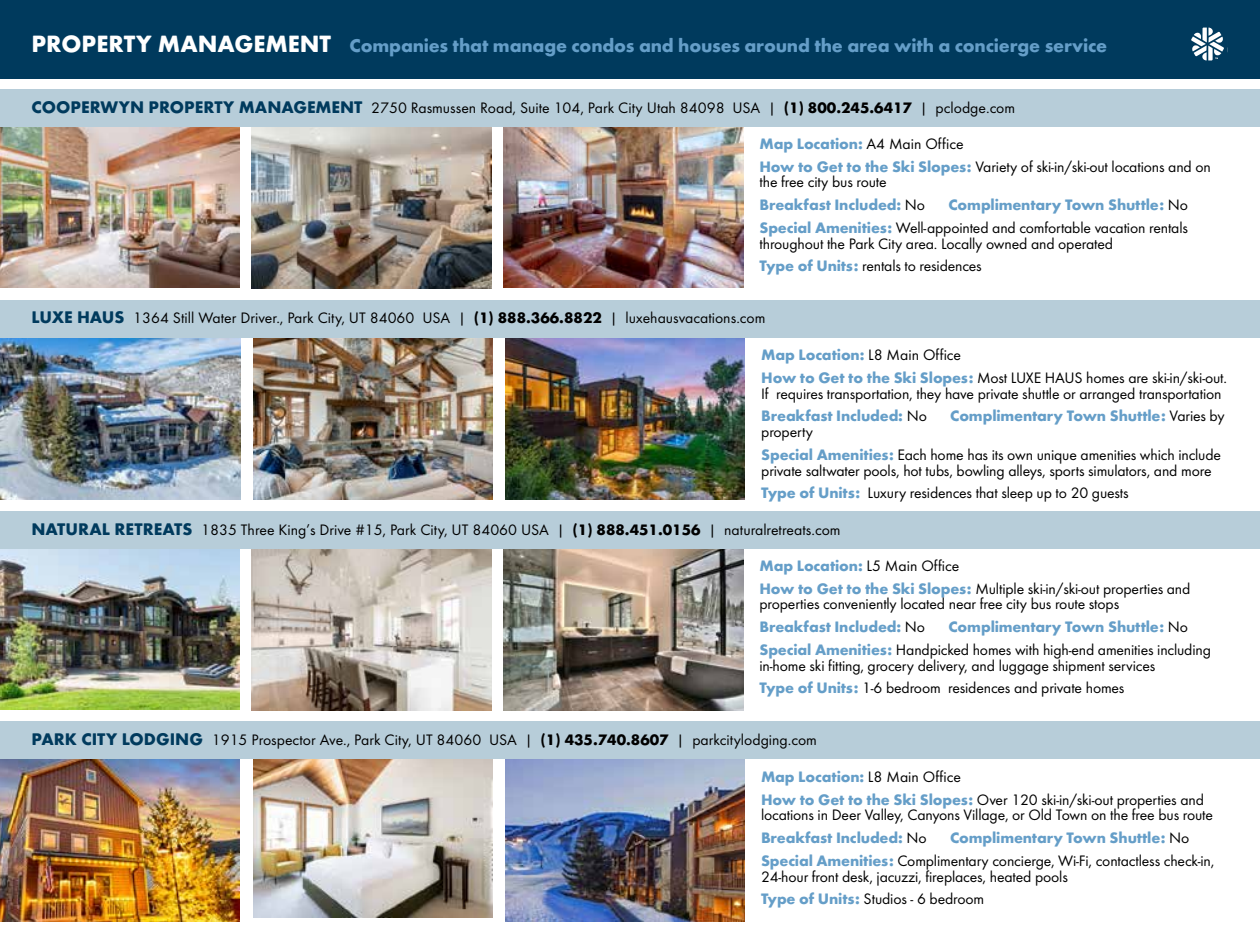
<style>
.page{position:relative;width:1260px;height:945px;background:#fff}
.page>*{position:absolute;margin:0;border:0;box-sizing:border-box;transform-origin:0 0}
.t1{font:700 19.25px "Futura Round";letter-spacing:-.01em;color:#659ec8}
.t2{font:15.75px/22.8px "Futura Round";letter-spacing:-.01em;color:#000}
.t3{font:700 15.75px "Futura Round";letter-spacing:-.01em;color:#659ec8}
.s1{font-size:24.5px;color:#fff}
.s2{font-weight:700;font-size:17.5px;color:#003a5d}
.s3{font-weight:700}
.s4{font-weight:700;color:#659ec8}
.s5{font-weight:400;color:#000}
</style>
<div class="page">
<img style="left:0;top:549px;width:239px;height:161px">
<img style="left:252px;top:549px;width:239px;height:162px">
<img style="left:504px;top:549px;width:239px;height:162px">
<div style="left:0;top:511px;width:1260px;height:38px;background:#b7cdd9"></div>
<div style="left:0;top:0;width:1260px;height:78px;background:#003a5d"></div>
<img style="left:0;top:127px;width:239px;height:161px">
<img style="left:252px;top:127px;width:239px;height:162px">
<img style="left:504px;top:127px;width:239px;height:161px">
<div style="left:0;top:89px;width:1260px;height:38px;background:#b7cdd9"></div>
<img style="left:0;top:338px;width:241px;height:162px">
<img style="left:253px;top:338px;width:240px;height:162px">
<img style="left:505px;top:338px;width:240px;height:162px">
<div style="left:0;top:300px;width:1260px;height:38px;background:#b7cdd9"></div>
<img style="left:0;top:759px;width:239px;height:163px">
<img style="left:253px;top:759px;width:240px;height:158px">
<img style="left:505px;top:759px;width:240px;height:163px">
<div style="left:0;top:722px;width:1260px;height:37px;background:#b7cdd9"></div>
<svg style="left:1191px;top:28px;width:33px;height:32px"></svg>
<p class="t1" style="left:32px;top:31px;width:1077px"><span class="s1">PROPERTY MANAGEMENT</span> Companies that manage condos and houses around the area with a concierge service</p>
<p class="t2" style="left:32px;top:96px;width:985px"><span class="s2">COOPERWYN PROPERTY MANAGEMENT</span> 2750 Rasmussen Road, Suite 104, Park City Utah 84098 USA | <span class="s3">(1) 800.245.6417</span> | pclodge.com</p>
<p class="t2" style="left:760px;top:131px;width:453px"><span class="s4">Map Location:</span> A4 Main Office<br><span class="s4">How to Get to the Ski Slopes:</span> Variety of ski-in/ski-out locations and on</p>
<p class="t2" style="left:760px;top:170px;width:167px">the free city bus route<br><span class="s4">Breakfast Included:</span> No</p>
<p class="t2" style="left:760px;top:192px;width:430px;text-align:right"><span class="s4">Complimentary Town Shuttle:</span> No<br><span class="s4">Special Amenities:</span> Well-appointed and comfortable vacation rentals</p>
<p class="t2" style="left:760px;top:231px;width:355px">throughout the Park City area. Locally owned and operated<br><span class="s4">Type of Units:</span> rentals to residences</p>
<p class="t2" style="left:32px;top:305px;width:736px"><span class="s2">LUXE HAUS</span> 1364 Still Water Driver., Park City, UT 84060 USA | <span class="s3">(1) 888.366.8822</span> | luxehausvacations.com</p>
<p class="t2" style="left:761px;top:342px;width:467px"><span class="s4">Map Location:</span> L8 Main Office<br><span class="s4">How to Get to the Ski Slopes:</span> Most LUXE HAUS homes are ski-in/ski-out.</p>
<p class="t2" style="left:761px;top:381px;width:462px">If requires transportation, they have private shuttle or arranged transportation<br><span class="s4">Breakfast Included:</span> No</p>
<p class="t3" style="left:950px;top:404px;width:276px">Complimentary Town Shuttle: <span class="s5">Varies by</span></p>
<p class="t2" style="left:761px;top:419px;width:461px">property<br><span class="s4">Special Amenities:</span> Each home has its own unique amenities which include</p>
<p class="t2" style="left:761px;top:458px;width:452px">private saltwater pools, hot tubs, bowling alleys, sports simulators, and more<br><span class="s4">Type of Units:</span> Luxury residences that sleep up to 20 guests</p>
<p class="t2" style="left:32px;top:518px;width:811px"><span class="s2">NATURAL RETREATS</span> 1835 Three King’s Drive #15, Park City, UT 84060 USA | <span class="s3">(1) 888.451.0156</span> | naturalretreats.com</p>
<p class="t2" style="left:760px;top:553px;width:432px"><span class="s4">Map Location:</span> L5 Main Office<br><span class="s4">How to Get to the Ski Slopes:</span> Multiple ski-in/ski-out properties and</p>
<p class="t2" style="left:760px;top:592px;width:361px">properties conveniently located near free city bus route stops<br><span class="s4">Breakfast Included:</span> No</p>
<p class="t2" style="left:760px;top:614px;width:453px;text-indent:189px"><span class="s4">Complimentary Town Shuttle:</span> No<br><span class="s4">Special Amenities:</span> Handpicked homes with high-end amenities including</p>
<p class="t2" style="left:760px;top:653px;width:397px">in-home ski fitting, grocery delivery, and luggage shipment services<br><span class="s4">Type of Units:</span> 1-6 bedroom residences and private homes</p>
<p class="t2" style="left:32px;top:727px;width:787px"><span class="s2">PARK CITY LODGING</span> 1915 Prospector Ave., Park City, UT 84060 USA | <span class="s3">(1) 435.740.8607</span> | parkcitylodging.com</p>
<p class="t2" style="left:761px;top:764px;width:444px"><span class="s4">Map Location:</span> L8 Main Office<br><span class="s4">How to Get to the Ski Slopes:</span> Over 120 ski-in/ski-out properties and</p>
<p class="t2" style="left:761px;top:803px;width:454px">locations in Deer Valley, Canyons Village, or Old Town on the free bus route<br><span class="s4">Breakfast Included:</span> No</p>
<p class="t2" style="left:761px;top:825px;width:455px;text-indent:189px"><span class="s4">Complimentary Town Shuttle:</span> No<br><span class="s4">Special Amenities:</span> Complimentary concierge, Wi-Fi, contactless check-in,</p>
<p class="t2" style="left:761px;top:864px;width:308px">24-hour front desk, jacuzzi, fireplaces, heated pools<br><span class="s4">Type of Units:</span> Studios - 6 bedroom</p>
</div>
